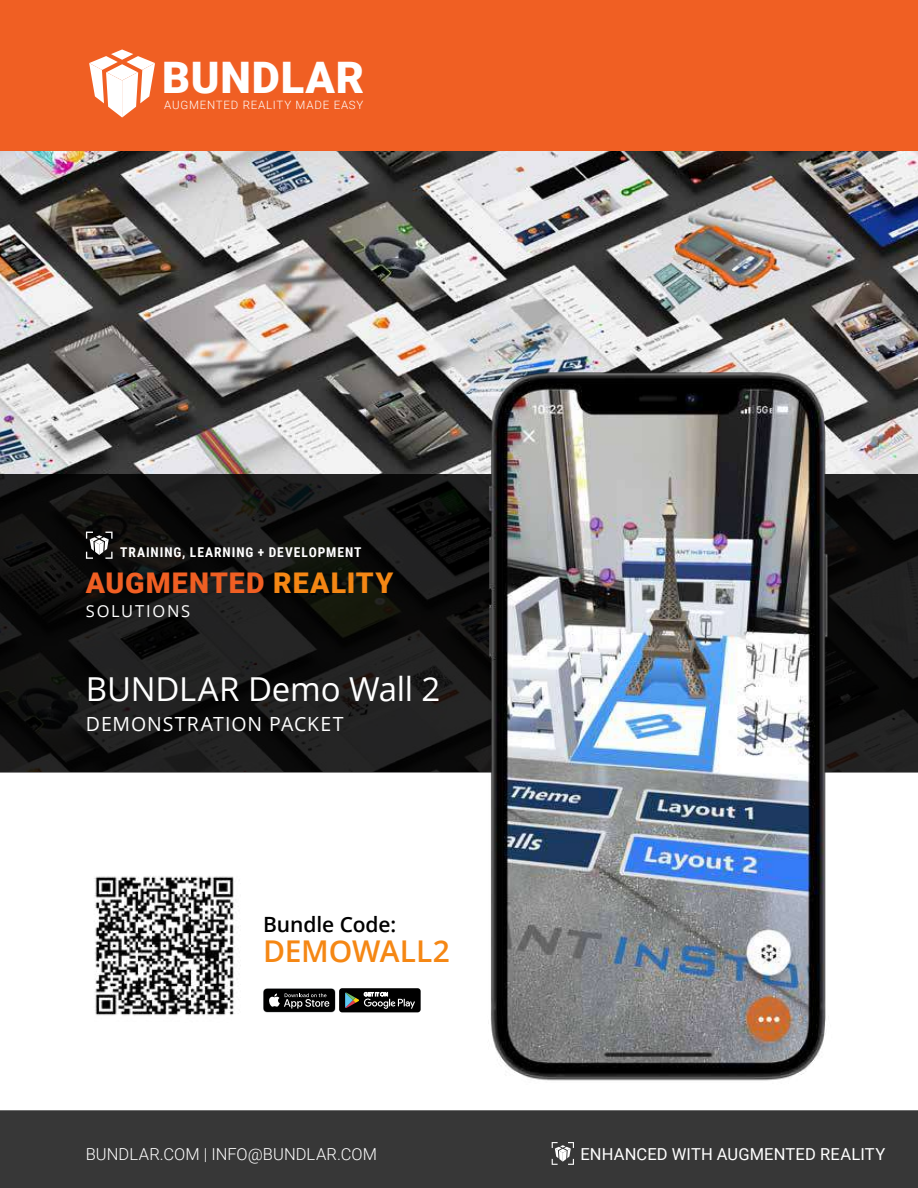
<style>
.page{position:relative;width:918px;height:1188px;background:#fff}
.page>*{position:absolute;margin:0;border:0;box-sizing:border-box;transform-origin:0 0}
.t1{font:900 43.5px "Roboto";letter-spacing:.02em;color:#fff}
.t2{font:33px "Open Sans";letter-spacing:-.005em;color:#fff}
.t3{font:600 30px "Open Sans";letter-spacing:-.005em;color:#f58714}
.t4{font:900 28.5px "Roboto";letter-spacing:.035em;color:#f05f23}
.t5{font:600 21px "Open Sans";letter-spacing:-.005em;color:#000}
.t6{font:19.5px "Open Sans";letter-spacing:.05em;color:#fff}
.t7{font:300 16.5px "Roboto";letter-spacing:.005em;color:#fff}
.t8{font:16.5px "Roboto";letter-spacing:.005em;color:#fff}
.t9{font:16.5px "Open Sans";letter-spacing:.105em;color:#fff}
.t10{font:700 13.5px "Roboto Condensed";letter-spacing:.065em;color:#fff}
.t11{font:300 11.55px "Roboto";letter-spacing:.07em;color:#fff}
.s1{color:#f58714}
</style>
<div class="page">
<div style="left:0;top:0;width:918px;height:168px;background:#f05f23"></div>
<img style="left:0;top:151px;width:918px;height:323px">
<svg style="left:0;top:474px;width:918px;height:298px;background:#151514"></svg>
<svg style="left:86px;top:532px;width:27px;height:27px"></svg>
<svg style="left:89px;top:49px;width:66px;height:69px"></svg>
<img style="left:462px;top:342px;width:377px;height:739px">
<div style="left:0;top:1110px;width:918px;height:78px;background:#373737"></div>
<img style="left:94px;top:876px;width:142px;height:140px">
<svg style="left:263px;top:988px;width:72px;height:24px;background:#303030"></svg>
<div style="left:339px;top:988px;width:82px;height:24px;background:#000;border-radius:3px"></div>
<svg style="left:345px;top:992px;width:70px;height:17px"></svg>
<svg style="left:552px;top:1142px;width:22px;height:23px"></svg>
<h1 class="t1" style="left:162px;top:48px;width:203px">BUNDLAR</h1>
<p class="t11" style="left:164px;top:97px;width:201px">AUGMENTED REALITY MADE EASY</p>
<p class="t10" style="left:120px;top:543px;width:243px">TRAINING, LEARNING + DEVELOPMENT</p>
<h3 class="t4" style="left:86px;top:563px;width:309px">AUGMENTED <span class="s1">REALITY</span></h3>
<p class="t9" style="left:86px;top:599px;width:106px">SOLUTIONS</p>
<h2 class="t2" style="left:86px;top:667px;width:356px">BUNDLAR Demo Wall 2</h2>
<h3 class="t6" style="left:86px;top:711px;width:259px">DEMONSTRATION PACKET</h3>
<h3 class="t5" style="left:263px;top:910px;width:135px">Bundle Code:</h3>
<h3 class="t3" style="left:263px;top:930px;width:189px">DEMOWALL2</h3>
<p class="t7" style="left:86px;top:1142px;width:293px">BUNDLAR.COM | INFO@BUNDLAR.COM</p>
<p class="t8" style="left:580px;top:1142px;width:307px">ENHANCED WITH AUGMENTED REALITY</p>
</div>
